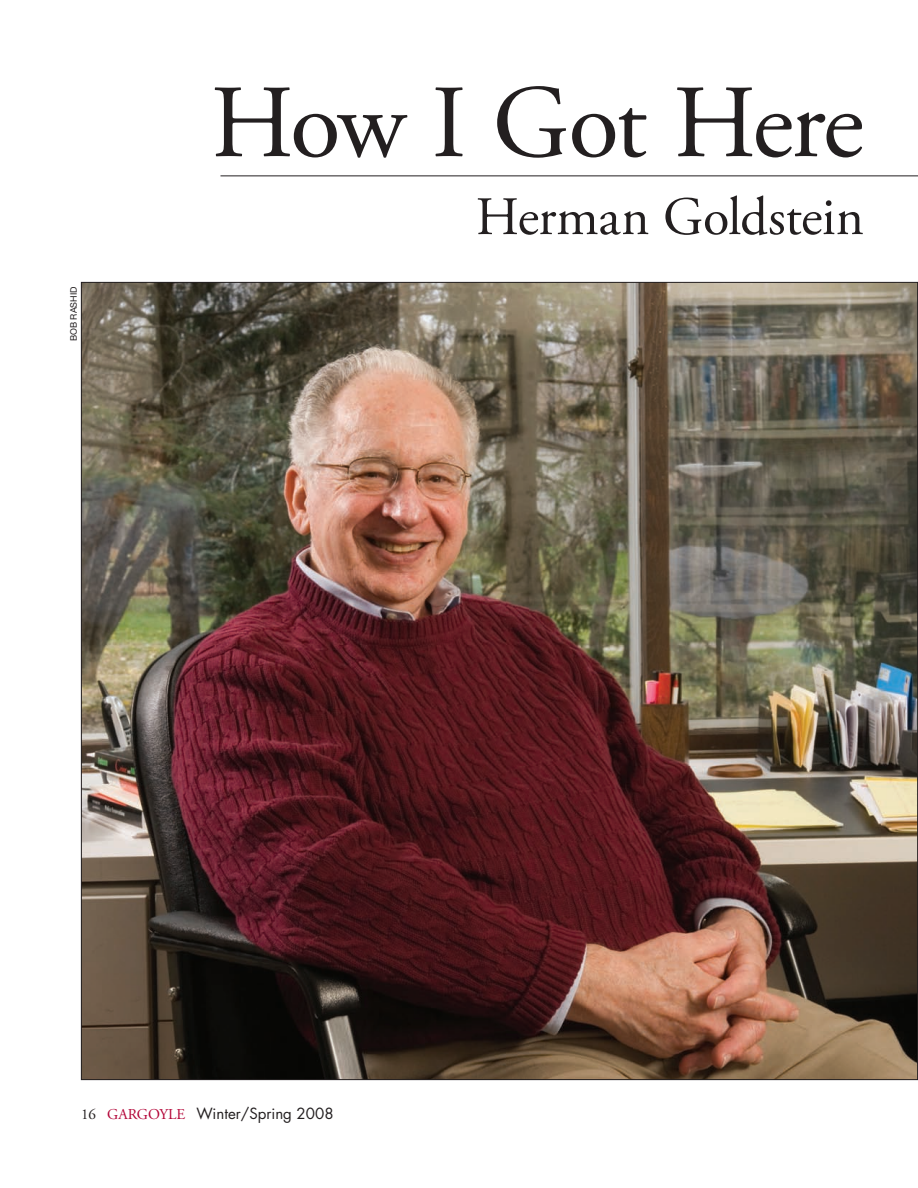
<style>
.page{position:relative;width:918px;height:1188px;background:#fff}
.page>*{position:absolute;margin:0;border:0;box-sizing:border-box;transform-origin:0 0}
.t1{font:103.5px "Adobe Garamond Pro";letter-spacing:-.03em;color:#231f20}
.t2{font:54px "Adobe Garamond Pro";letter-spacing:-.005em;color:#231f20}
.t3{font:15px "Futura Std";color:#231f20}
.t4{font:9px "Helvetica Neue LT Std";color:#231f20}
.s1{font-family:"Adobe Garamond Pro"}
.s2{font-family:"Adobe Garamond Pro";color:#b30437}
</style>
<div class="page">
<img style="left:83px;top:284px;width:833px;height:794px">
<hr style="left:220px;top:176px;width:698px;height:1px;background:#231f20">
<p class="t4" style="left:68px;top:341px;width:56px;rotate:-90deg">BOB RASHID</p>
<h1 class="t1" style="left:211px;top:61px;width:655px">How I Got Here</h1>
<h2 class="t2" style="left:476px;top:185px;width:390px">Herman Goldstein</h2>
<p class="t3" style="left:81px;top:1104px;width:254px"><span class="s1">16</span> <span class="s2">GARGOYLE</span> Winter/Spring 2008</p>
</div>
